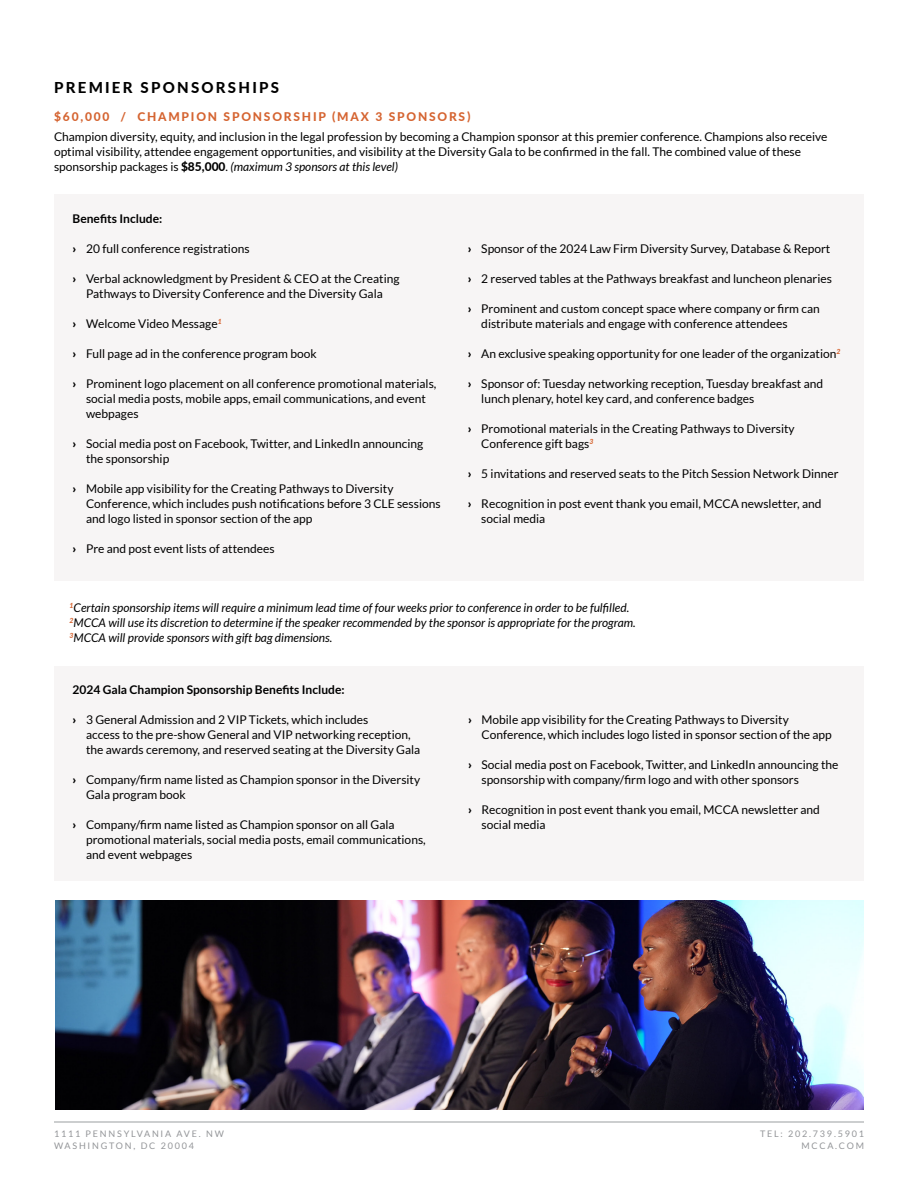
<style>
.page{position:relative;width:918px;height:1188px;background:#fff}
.page>*{position:absolute;margin:0;border:0;box-sizing:border-box;transform-origin:0 0}
.t1{font:800 15px "Lato";letter-spacing:.15em;color:#000}
.t2{font:12px/15px "Lato";color:#000}
.t3{font:italic 12px/15px "Lato";color:#000}
.t4{font:700 12px "Lato";color:#000}
.t5{font:800 12px "Lato";letter-spacing:.15em;color:#d56431}
.t6{font:9px/12px "Lato";letter-spacing:.2em;color:#939598}
.s1{font-weight:800}
.s2{font-style:italic}
.s3{font-weight:900}
</style>
<div class="page">
<hr style="left:54px;top:1121px;width:810px;height:2px;background:#bcbec0">
<div style="left:54px;top:194px;width:810px;height:386px;background:#f7f5f5"></div>
<div style="left:54px;top:667px;width:810px;height:214px;background:#f7f5f5"></div>
<img style="left:55px;top:901px;width:809px;height:208px">
<p class="t1" style="left:54px;top:76px;width:226px">PREMIER SPONSORSHIPS</p>
<p class="t5" style="left:54px;top:107px;width:418px">$60,000 / CHAMPION SPONSORSHIP (MAX 3 SPONSORS)</p>
<p class="t2" style="left:54px;top:129px;width:775px">Champion diversity, equity, and inclusion in the legal profession by becoming a Champion sponsor at this premier conference. Champions also receive optimal visibility, attendee engagement opportunities, and visibility at the Diversity Gala to be confirmed in the fall. The combined value of these sponsorship packages is <span class="s1">$85,000</span>. <span class="s2">(maximum 3 sponsors at this level)</span></p>
<p class="t4" style="left:73px;top:211px;width:91px">Benefits Include:</p>
<p class="t2" style="left:73px;top:241px;width:178px"><span class="s3">›</span> 20 full conference registrations</p>
<p class="t2" style="left:73px;top:271px;width:329px;text-align:center"><span class="s3">›</span> Verbal acknowledgment by President &amp; CEO at the Creating<br>Pathways to Diversity Conference and the Diversity Gala</p>
<p class="t2" style="left:73px;top:316px;width:151px"><span class="s3">›</span> Welcome Video Message<sup>1</sup></p>
<p class="t2" style="left:73px;top:346px;width:246px"><span class="s3">›</span> Full page ad in the conference program book</p>
<p class="t2" style="left:86px;top:376px;width:352px;text-indent:-14px"><span class="s3">›</span> Prominent logo placement on all conference promotional materials, social media posts, mobile apps, email communications, and event webpages</p>
<p class="t2" style="left:86px;top:436px;width:339px;text-indent:-14px"><span class="s3">›</span> Social media post on Facebook, Twitter, and LinkedIn announcing the sponsorship</p>
<p class="t2" style="left:86px;top:481px;width:356px;text-indent:-14px"><span class="s3">›</span> Mobile app visibility for the Creating Pathways to Diversity<br>Conference, which includes push notifications before 3 CLE sessions and logo listed in sponsor section of the app</p>
<p class="t2" style="left:73px;top:541px;width:204px"><span class="s3">›</span> Pre and post event lists of attendees</p>
<p class="t2" style="left:468px;top:241px;width:364px"><span class="s3">›</span> Sponsor of the 2024 Law Firm Diversity Survey, Database &amp; Report</p>
<p class="t2" style="left:468px;top:271px;width:366px"><span class="s3">›</span> 2 reserved tables at the Pathways breakfast and luncheon plenaries</p>
<p class="t2" style="left:481px;top:301px;width:340px;text-indent:-14px"><span class="s3">›</span> Prominent and custom concept space where company or firm can distribute materials and engage with conference attendees</p>
<p class="t2" style="left:468px;top:346px;width:374px"><span class="s3">›</span> An exclusive speaking opportunity for one leader of the organization<sup>2</sup></p>
<p class="t2" style="left:481px;top:376px;width:343px;text-indent:-14px"><span class="s3">›</span> Sponsor of: Tuesday networking reception, Tuesday breakfast and lunch plenary, hotel key card, and conference badges</p>
<p class="t2" style="left:481px;top:421px;width:315px;text-indent:-14px"><span class="s3">›</span> Promotional materials in the Creating Pathways to Diversity<br>Conference gift bags<sup>3</sup></p>
<p class="t2" style="left:468px;top:466px;width:372px"><span class="s3">›</span> 5 invitations and reserved seats to the Pitch Session Network Dinner</p>
<p class="t2" style="left:481px;top:496px;width:342px;text-indent:-14px"><span class="s3">›</span> Recognition in post event thank you email, MCCA newsletter, and social media</p>
<p class="t3" style="left:70px;top:601px;width:568px"><sup>1</sup>Certain sponsorship items will require a minimum lead time of four weeks prior to conference in order to be fulfilled.<br><sup>2</sup>MCCA will use its discretion to determine if the speaker recommended by the sponsor is appropriate for the program.<br><sup>3</sup>MCCA will provide sponsors with gift bag dimensions.</p>
<p class="t4" style="left:73px;top:683px;width:274px">2024 Gala Champion Sponsorship Benefits Include:</p>
<p class="t2" style="left:86px;top:712px;width:336px;text-indent:-14px"><span class="s3">›</span> 3 General Admission and 2 VIP Tickets, which includes<br>access to the pre-show General and VIP networking reception, the awards ceremony, and reserved seating at the Diversity Gala</p>
<p class="t2" style="left:86px;top:772px;width:336px;text-indent:-14px"><span class="s3">›</span> Company/firm name listed as Champion sponsor in the Diversity<br>Gala program book</p>
<p class="t2" style="left:86px;top:817px;width:341px;text-indent:-14px"><span class="s3">›</span> Company/firm name listed as Champion sponsor on all Gala promotional materials, social media posts, email communications, and event webpages</p>
<p class="t2" style="left:482px;top:712px;width:352px;text-indent:-14px"><span class="s3">›</span> Mobile app visibility for the Creating Pathways to Diversity<br>Conference, which includes logo listed in sponsor section of the app</p>
<p class="t2" style="left:482px;top:757px;width:359px;text-indent:-14px"><span class="s3">›</span> Social media post on Facebook, Twitter, and LinkedIn announcing the sponsorship with company/firm logo and with other sponsors</p>
<p class="t2" style="left:482px;top:802px;width:340px;text-indent:-14px"><span class="s3">›</span> Recognition in post event thank you email, MCCA newsletter and social media</p>
<p class="t6" style="left:54px;top:1127px;width:171px">1111 PENNSYLVANIA AVE. NW<br>WASHINGTON, DC 20004</p>
<p class="t6" style="left:760px;top:1127px;width:105px;text-align:right">TEL: 202.739.5901<br>MCCA.COM</p>
</div>
